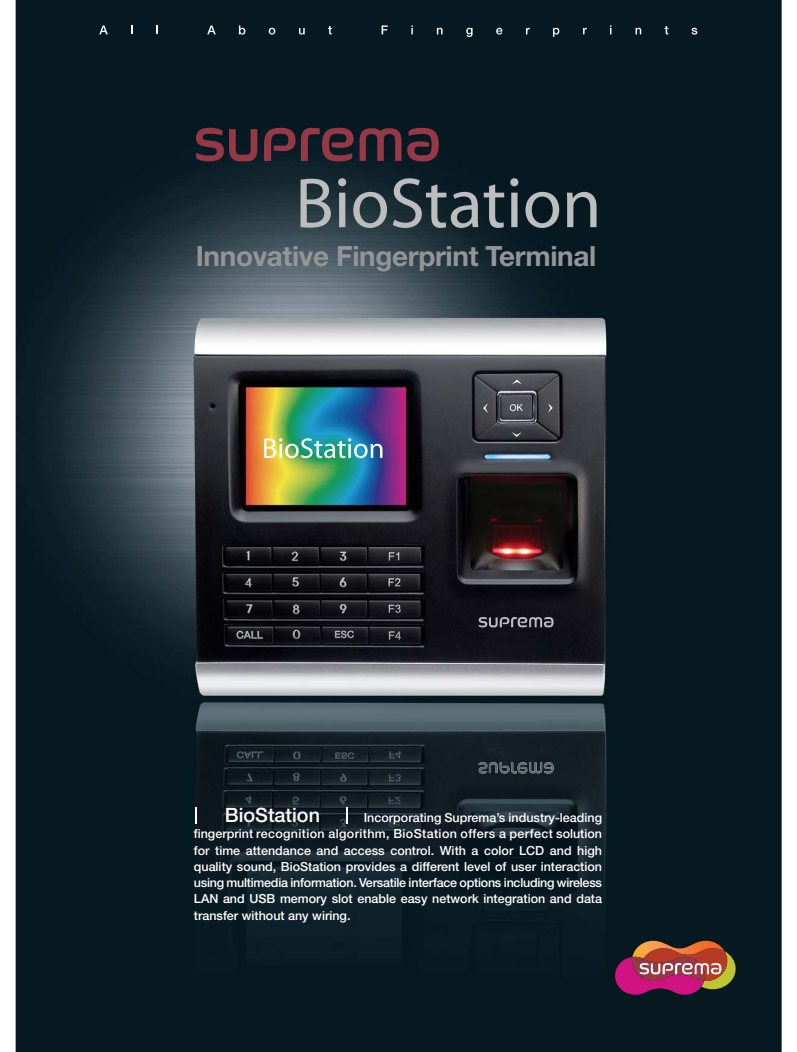
<style>
.page{position:relative;width:797px;height:1052px;background:#fff}
.page>*{position:absolute;margin:0;border:0;box-sizing:border-box;transform-origin:0 0}
.t1{font:700 27.88px "Helvetica Neue";letter-spacing:-.01em;color:#939598}
.t2{font:500 19.75px "Helvetica Neue";color:#fff}
.t3{font:500 12.5px/16.2px "Helvetica Neue";color:#fff;text-align:justify}
</style>
<div class="page">
<img style="left:16px;top:0;width:765px;height:1051px">
<svg style="left:614px;top:940px;width:121px;height:54px;background:#98464d"></svg>
<svg style="left:99px;top:25px;width:9px;height:9px"></svg>
<svg style="left:156px;top:25px;width:2px;height:9px"></svg>
<svg style="left:207px;top:25px;width:9px;height:9px"></svg>
<svg style="left:239px;top:25px;width:6px;height:10px"></svg>
<svg style="left:269px;top:28px;width:6px;height:7px"></svg>
<svg style="left:299px;top:28px;width:5px;height:7px"></svg>
<svg style="left:328px;top:26px;width:4px;height:8px"></svg>
<svg style="left:381px;top:25px;width:6px;height:9px"></svg>
<svg style="left:436px;top:28px;width:6px;height:6px"></svg>
<svg style="left:466px;top:28px;width:6px;height:9px"></svg>
<svg style="left:496px;top:28px;width:6px;height:7px"></svg>
<svg style="left:526px;top:28px;width:3px;height:6px"></svg>
<svg style="left:552px;top:28px;width:7px;height:9px"></svg>
<svg style="left:583px;top:28px;width:3px;height:6px"></svg>
<svg style="left:609px;top:25px;width:2px;height:9px"></svg>
<svg style="left:635px;top:28px;width:6px;height:6px"></svg>
<svg style="left:664px;top:26px;width:4px;height:8px"></svg>
<svg style="left:691px;top:28px;width:6px;height:7px"></svg>
<svg style="left:478px;top:617px;width:75px;height:10px"></svg>
<svg style="left:478px;top:762px;width:75px;height:11px"></svg>
<svg style="left:264px;top:438px;width:118px;height:20px"></svg>
<svg style="left:196px;top:128px;width:61px;height:33px;background:#4e2934"></svg>
<svg style="left:264px;top:128px;width:31px;height:33px"></svg>
<svg style="left:301px;top:128px;width:52px;height:33px;background:#502a36"></svg>
<svg style="left:359px;top:128px;width:42px;height:33px"></svg>
<svg style="left:407px;top:128px;width:32px;height:34px"></svg>
<svg style="left:300px;top:179px;width:31px;height:48px"></svg>
<svg style="left:338px;top:178px;width:8px;height:49px"></svg>
<svg style="left:353px;top:178px;width:151px;height:50px;background:#455259"></svg>
<svg style="left:510px;top:178px;width:8px;height:49px"></svg>
<svg style="left:525px;top:192px;width:34px;height:36px"></svg>
<svg style="left:566px;top:192px;width:30px;height:35px"></svg>
<svg style="left:195px;top:807px;width:1px;height:16px"></svg>
<svg style="left:346px;top:807px;width:1px;height:16px"></svg>
<h1 class="t1" style="left:196px;top:246px;width:402px">Innovative Fingerprint Terminal</h1>
<h2 class="t2" style="left:225px;top:807px;width:97px">BioStation</h2>
<p class="t3" style="left:194px;top:810px;width:409px;text-indent:170px">Incorporating Suprema’s industry-leading fingerprint recognition algorithm, BioStation offers a perfect solution for time attendance and access control. With a color LCD and high quality sound, BioStation provides a different level of user interaction using multimedia information. Versatile interface options including wireless LAN and USB memory slot enable easy network integration and data transfer without any wiring.</p>
</div>
